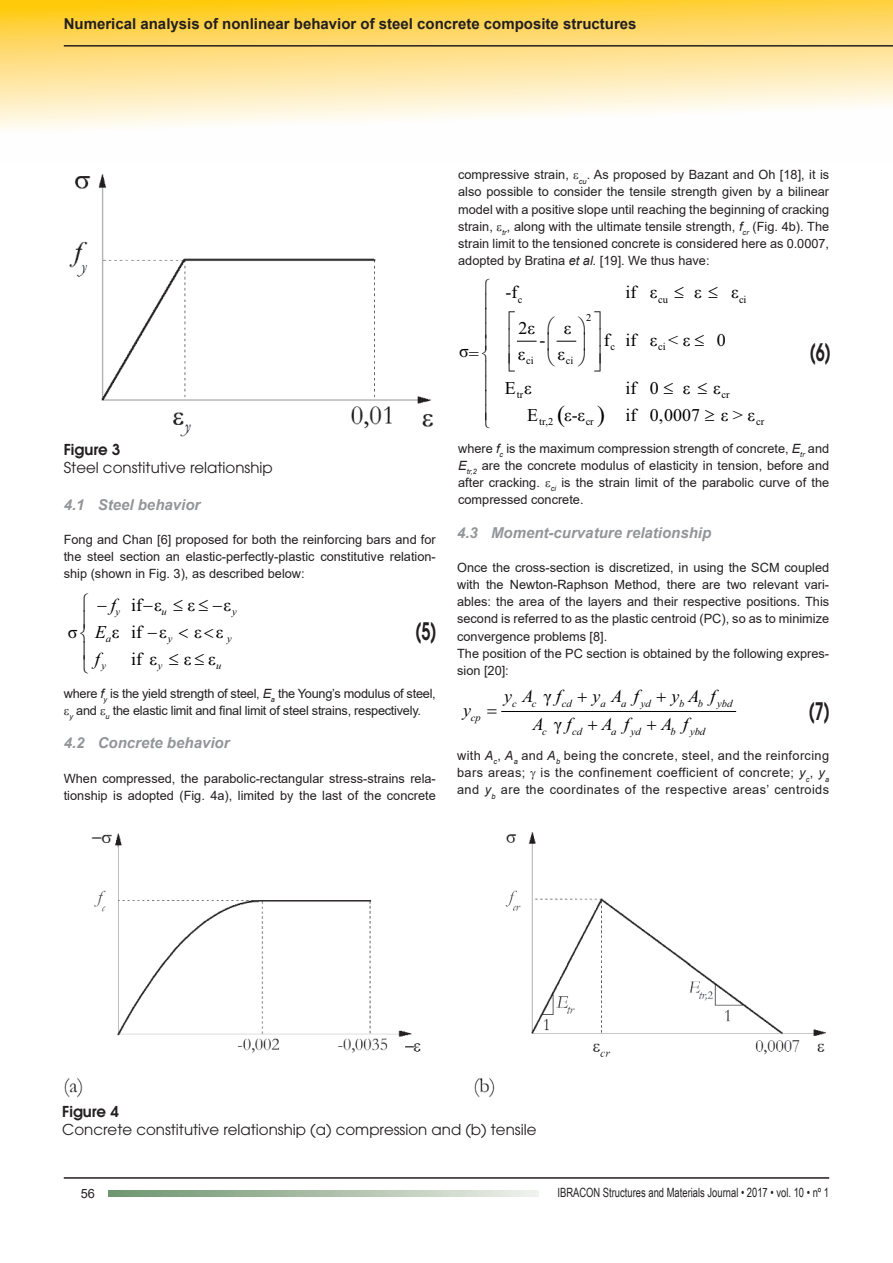
<style>
.page{position:relative;width:893px;height:1263px;background:#fff}
.page>*{position:absolute;margin:0;border:0;box-sizing:border-box;transform-origin:0 0}
.t1{font:600 24px "Avant Garde";color:#231f20;scale:.67 1}
.t2{font:18px/27px "Times New Roman";color:#000001}
.t3{font:italic 18px "Times New Roman";color:#000001}
.t4{font:italic 17.85px "Times New Roman";letter-spacing:.62em;color:#000001}
.t5{font:17.85px/27.6px "Times New Roman";color:#000001;text-align:center}
.t6{font:15px "Avant Garde";color:#231f20}
.t7{font:700 15px "Arial";color:#231f20}
.t8{font:italic 700 15px "Arial";color:#939598}
.t9{font:600 15px "Avant Garde";color:#231f20}
.t10{font:12.75px/17.1px "Arial";color:#231f20;text-align:justify}
.t11{font:12.75px/17.1px "Arial";letter-spacing:-.02em;color:#231f20}
.t12{font:12.75px "Arial Narrow";color:#231f20;scale:.9 1}
.t13{font:10.5px "Times New Roman";letter-spacing:-.01em;color:#000001}
.t14{font:italic 10.5px "Times New Roman";color:#000001}
.t15{font:italic 10.35px "Times New Roman";letter-spacing:-.005em;color:#000001}
.s1{font-style:normal}
.s2{font-style:italic}
</style>
<div class="page">
<svg style="left:0;top:0;width:893px;height:130px;background:#fee498"></svg>
<hr style="left:64px;top:1177px;width:765px;height:2px;background:#231f20">
<hr style="left:64px;top:45px;width:829px;height:2px;background:#231f20">
<svg style="left:108px;top:1190px;width:431px;height:6px;background:#acc0aa"></svg>
<hr style="left:501px;top:711px;width:235px;height:1px;background:#000001">
<img style="left:69px;top:174px;width:365px;height:263px">
<img style="left:64px;top:832px;width:762px;height:265px">
<svg style="left:516px;top:340px;width:21px;height:2px"></svg>
<svg style="left:556px;top:340px;width:21px;height:2px"></svg>
<p class="t7" style="left:64px;top:13px;width:574px">Numerical analysis of nonlinear behavior of steel concrete composite structures</p>
<p class="t9" style="left:64px;top:439px;width:58px">Figure 3</p>
<p class="t6" style="left:64px;top:458px;width:211px">Steel constitutive relationship</p>
<p class="t8" style="left:64px;top:494px;width:138px">4.1 Steel behavior</p>
<p class="t10" style="left:64px;top:531px;width:374px">Fong and Chan [6] proposed for both the reinforcing bars and for the steel section an elastic-perfectly-plastic constitutive relation&shy;ship (shown in Fig. 3), as described below:</p>
<h2 class="t2" style="left:131px;top:591px;width:32px">if ε</h2>
<h2 class="t2" style="left:187px;top:590px;width:9px">ε</h2>
<h2 class="t2" style="left:224px;top:590px;width:9px">ε</h2>
<p class="t14" style="left:162px;top:604px;width:7px">u</p>
<p class="t14" style="left:232px;top:604px;width:6px">y</p>
<h2 class="t2" style="left:106px;top:617px;width:62px"><sub>a</sub> if ε</h2>
<h2 class="t2" style="left:194px;top:617px;width:31px">ε ε</h2>
<h2 class="t3" style="left:111px;top:592px;width:7px">f</h2>
<p class="t14" style="left:116px;top:604px;width:6px">y</p>
<h2 class="t2" style="left:68px;top:617px;width:11px">σ</h2>
<h2 class="t3" style="left:95px;top:619px;width:26px">E <span class="s1">ε</span></h2>
<h1 class="t1" style="left:415px;top:616px;width:33px">(5)</h1>
<p class="t14" style="left:168px;top:632px;width:6px">y</p>
<p class="t14" style="left:227px;top:632px;width:6px">y</p>
<h2 class="t2" style="left:131px;top:644px;width:27px">if ε</h2>
<h2 class="t2" style="left:184px;top:644px;width:33px">ε ε</h2>
<p class="t14" style="left:158px;top:658px;width:6px">y</p>
<p class="t14" style="left:216px;top:658px;width:7px">u</p>
<h2 class="t3" style="left:95px;top:646px;width:7px">f</h2>
<p class="t11" style="left:69px;top:685px;width:368px;text-indent:-6px">where <span class="s2">f</span><sub>y</sub> is the yield strength of steel, <span class="s2">E</span><sub>a</sub> the Young’s modulus of steel, <sub>y</sub> and <sub>u</sub> the elastic limit and final limit of steel strains, respectively.</p>
<p class="t8" style="left:64px;top:733px;width:167px">4.2 Concrete behavior</p>
<p class="t10" style="left:64px;top:769px;width:374px">When compressed, the parabolic-rectangular stress-strains rela&shy;tionship is adopted (Fig. 4a), limited by the last of the concrete</p>
<p class="t14" style="left:102px;top:658px;width:6px">y</p>
<p class="t10" style="left:458px;top:166px;width:373px">compressive strain, <sub>cu</sub>. As proposed by Bazant and Oh [18], it is also possible to consider the tensile strength given by a bilinear model with a positive slope until reaching the beginning of cracking strain, <sub>tr</sub>, along with the ultimate tensile strength, <span class="s2">f</span><sub>cr</sub> (Fig. 4b). The strain limit to the tensioned concrete is considered here as 0.0007, adopted by Bratina <span class="s2">et al.</span> [19]. We thus have:</p>
<h2 class="t2" style="left:506px;top:278px;width:13px">-f</h2>
<h2 class="t2" style="left:625px;top:278px;width:12px">if</h2>
<h2 class="t2" style="left:518px;top:314px;width:18px">2ε</h2>
<h2 class="t2" style="left:564px;top:314px;width:9px">ε</h2>
<h2 class="t2" style="left:650px;top:278px;width:9px">ε</h2>
<h2 class="t2" style="left:694px;top:278px;width:9px">ε</h2>
<h2 class="t2" style="left:731px;top:278px;width:9px">ε</h2>
<p class="t13" style="left:658px;top:292px;width:11px">cu</p>
<p class="t13" style="left:739px;top:292px;width:9px">ci</p>
<p class="t13" style="left:518px;top:292px;width:6px">c</p>
<p class="t13" style="left:586px;top:310px;width:7px">2</p>
<h2 class="t2" style="left:539px;top:326px;width:7px">-</h2>
<h2 class="t2" style="left:604px;top:326px;width:34px">f if</h2>
<h2 class="t2" style="left:650px;top:326px;width:42px">ε &lt;ε</h2>
<h2 class="t2" style="left:717px;top:326px;width:10px">0</h2>
<h1 class="t1" style="left:810px;top:336px;width:33px">(6)</h1>
<p class="t13" style="left:658px;top:339px;width:9px">ci</p>
<p class="t13" style="left:610px;top:339px;width:6px">c</p>
<h2 class="t2" style="left:459px;top:338px;width:21px">σ=</h2>
<h2 class="t2" style="left:518px;top:340px;width:9px">ε</h2>
<h2 class="t2" style="left:557px;top:340px;width:9px">ε</h2>
<h2 class="t2" style="left:505px;top:374px;width:29px">E ε</h2>
<h2 class="t2" style="left:625px;top:374px;width:12px">if</h2>
<h2 class="t2" style="left:527px;top:401px;width:12px">E</h2>
<h2 class="t2" style="left:564px;top:401px;width:23px">ε-ε</h2>
<h2 class="t2" style="left:625px;top:401px;width:12px">if</h2>
<p class="t13" style="left:526px;top:353px;width:9px">ci</p>
<p class="t13" style="left:566px;top:353px;width:9px">ci</p>
<h2 class="t2" style="left:650px;top:374px;width:10px">0</h2>
<h2 class="t2" style="left:683px;top:374px;width:9px">ε</h2>
<h2 class="t2" style="left:650px;top:374px;width:107px;text-indent:63px">ε<br>0,0007 ε &gt; ε</h2>
<p class="t13" style="left:517px;top:387px;width:8px">tr</p>
<p class="t13" style="left:722px;top:388px;width:10px">cr</p>
<p class="t13" style="left:539px;top:414px;width:16px">tr,2</p>
<p class="t13" style="left:586px;top:414px;width:10px">cr</p>
<p class="t13" style="left:756px;top:414px;width:10px">cr</p>
<p class="t10" style="left:458px;top:440px;width:373px">where <span class="s2">f</span><sub>c</sub> is the maximum compression strength of concrete, <span class="s2">E</span><sub>tr</sub> and <span class="s2">E</span><sub>tr,2</sub> are the concrete modulus of elasticity in tension, before and after cracking. <sub>ci</sub> is the strain limit of the parabolic curve of the compressed concrete.</p>
<p class="t8" style="left:457px;top:523px;width:256px">4.3 Moment-curvature relationship</p>
<p class="t10" style="left:457px;top:559px;width:374px;text-align:left">Once the cross-section is discretized, in using the SCM coupled with the Newton-Raphson Method, there are two relevant vari&shy;ables: the area of the layers and their respective positions. This second is referred to as the plastic centroid (PC), so as to minimize convergence problems [8].<br>The position of the PC section is obtained by the following expres&shy;sion [20]:</p>
<h1 class="t1" style="left:809px;top:696px;width:33px">(7)</h1>
<h3 class="t4" style="left:504px;top:684px;width:31px">y A</h3>
<h3 class="t4" style="left:592px;top:684px;width:48px">yAf</h3>
<h3 class="t4" style="left:671px;top:684px;width:45px">yAf</h3>
<h3 class="t5" style="left:544px;top:682px;width:29px">γ <span class="s2">f </span>γ <span class="s2">f</span></h3>
<p class="t15" style="left:512px;top:696px;width:6px">c</p>
<p class="t15" style="left:532px;top:696px;width:6px">c</p>
<p class="t15" style="left:562px;top:696px;width:11px">cd</p>
<p class="t15" style="left:601px;top:696px;width:7px">a</p>
<p class="t15" style="left:621px;top:696px;width:7px">a</p>
<p class="t15" style="left:641px;top:696px;width:11px">yd</p>
<p class="t15" style="left:679px;top:696px;width:7px">b</p>
<p class="t15" style="left:698px;top:696px;width:7px">b</p>
<p class="t15" style="left:717px;top:696px;width:17px">ybd</p>
<h3 class="t4" style="left:463px;top:698px;width:9px">y</h3>
<p class="t15" style="left:471px;top:710px;width:11px">cp</p>
<h3 class="t4" style="left:533px;top:712px;width:12px">A</h3>
<h3 class="t4" style="left:602px;top:712px;width:29px">A f</h3>
<h3 class="t4" style="left:661px;top:712px;width:28px">A f</h3>
<p class="t10" style="left:457px;top:747px;width:374px">with <span class="s2">A</span><sub>c</sub>, <span class="s2">A</span><sub>a</sub> and <span class="s2">A</span><sub>b</sub> being the concrete, steel, and the reinforcing bars areas; is the confinement coefficient of concrete; <span class="s2">y</span><sub>c</sub>, <span class="s2">y</span><sub>a </sub>and <span class="s2">y</span><sub>b</sub> are the coordinates of the respective areas’ centroids</p>
<p class="t15" style="left:542px;top:724px;width:6px">c</p>
<p class="t15" style="left:572px;top:724px;width:11px">cd</p>
<p class="t15" style="left:611px;top:724px;width:7px">a</p>
<p class="t15" style="left:631px;top:724px;width:11px">yd</p>
<p class="t15" style="left:671px;top:724px;width:7px">b</p>
<p class="t15" style="left:690px;top:724px;width:17px">ybd</p>
<p class="t9" style="left:62px;top:1101px;width:58px">Figure 4</p>
<p class="t6" style="left:62px;top:1120px;width:476px">Concrete constitutive relationship (a) compression and (b) tensile</p>
<p class="t10" style="left:81px;top:1185px;width:16px">56</p>
<p class="t12" style="left:557px;top:1183px;width:303px">IBRACON Structures and Materials Journal • 2017 • vol. 10 • nº 1</p>
</div>
